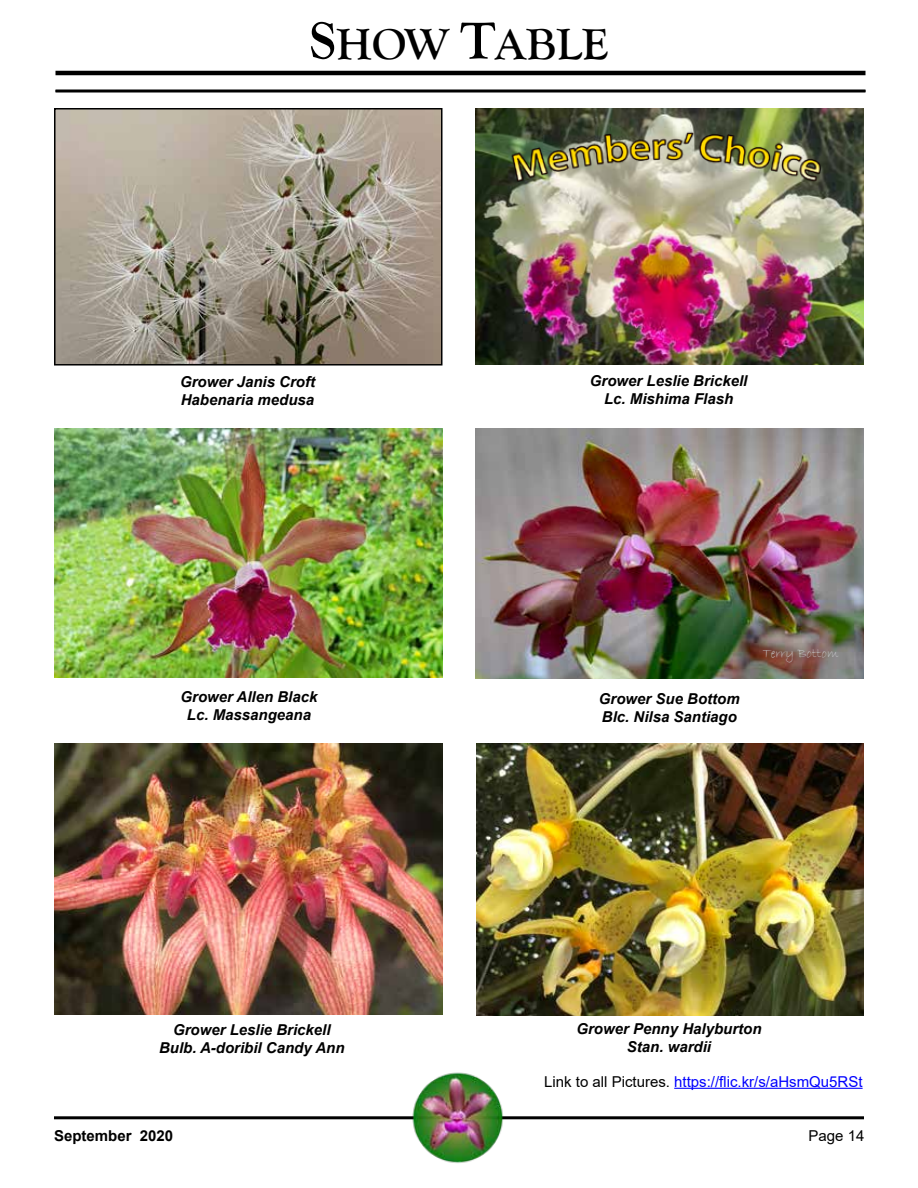
<style>
.page{position:relative;width:918px;height:1188px;background:#fff}
.page>*{position:absolute;margin:0;border:0;box-sizing:border-box;transform-origin:0 0}
.t1{font:700 45px "Goudy Old Style T";color:#000}
.t2{font:italic 700 15px/18px "Arial";color:#000;text-align:center}
.t3{font:15px "Arial";color:#00f}
.t4{font:700 15px "Arial";color:#000}
.t5{font:15px "Arial";color:#000}
.t6{font:13.5px "Bradley Hand ITC";color:#c7c8ca}
.s1{font-size:54px}
.s2{color:#000}
</style>
<div class="page">
<hr style="left:56px;top:71px;width:810px;height:4px;background:#000">
<hr style="left:56px;top:89px;width:810px;height:3px;background:#000">
<hr style="left:54px;top:1116px;width:810px;height:3px;background:#000">
<img style="left:475px;top:108px;width:389px;height:256px">
<img style="left:54px;top:429px;width:388px;height:248px">
<img style="left:57px;top:111px;width:382px;height:252px">
<div style="left:54px;top:108px;width:388px;height:258px;border:2px solid #000"></div>
<img style="left:475px;top:429px;width:389px;height:250px">
<img style="left:54px;top:744px;width:388px;height:270px">
<img style="left:477px;top:744px;width:387px;height:271px">
<img style="left:394px;top:1072px;width:130px;height:91px">
<hr style="left:674px;top:1088px;width:189px;height:1px;background:#00f">
<img style="left:488px;top:123px;width:361px;height:75px">
<h1 class="t1" style="left:310px;top:19px;width:300px"><span class="s1">S</span>HOW <span class="s1">T</span>ABLE</h1>
<p class="t2" style="left:180px;top:374px;width:137px;text-align:left">Grower Janis Croft<br>Habenaria medusa</p>
<p class="t2" style="left:181px;top:688px;width:138px">Grower Allen Black<br>Lc. Massangeana</p>
<p class="t2" style="left:590px;top:372px;width:159px">Grower Leslie Brickell<br>Lc. Mishima Flash</p>
<p class="t2" style="left:599px;top:690px;width:142px;text-align:left">Grower Sue Bottom<br>Blc. Nilsa Santiago</p>
<p class="t6" style="left:763px;top:645px;width:77px">Terry Bottom</p>
<p class="t2" style="left:159px;top:1021px;width:187px">Grower Leslie Brickell<br>Bulb. A-doribil Candy Ann</p>
<p class="t2" style="left:576px;top:1020px;width:187px">Grower Penny Halyburton<br>Stan. wardii</p>
<p class="t4" style="left:54px;top:1125px;width:121px">September 2020</p>
<p class="t3" style="left:544px;top:1071px;width:320px"><span class="s2">Link to all Pictures.</span> https://flic.kr/s/aHsmQu5RSt</p>
<p class="t5" style="left:808px;top:1125px;width:57px">Page 14</p>
</div>
